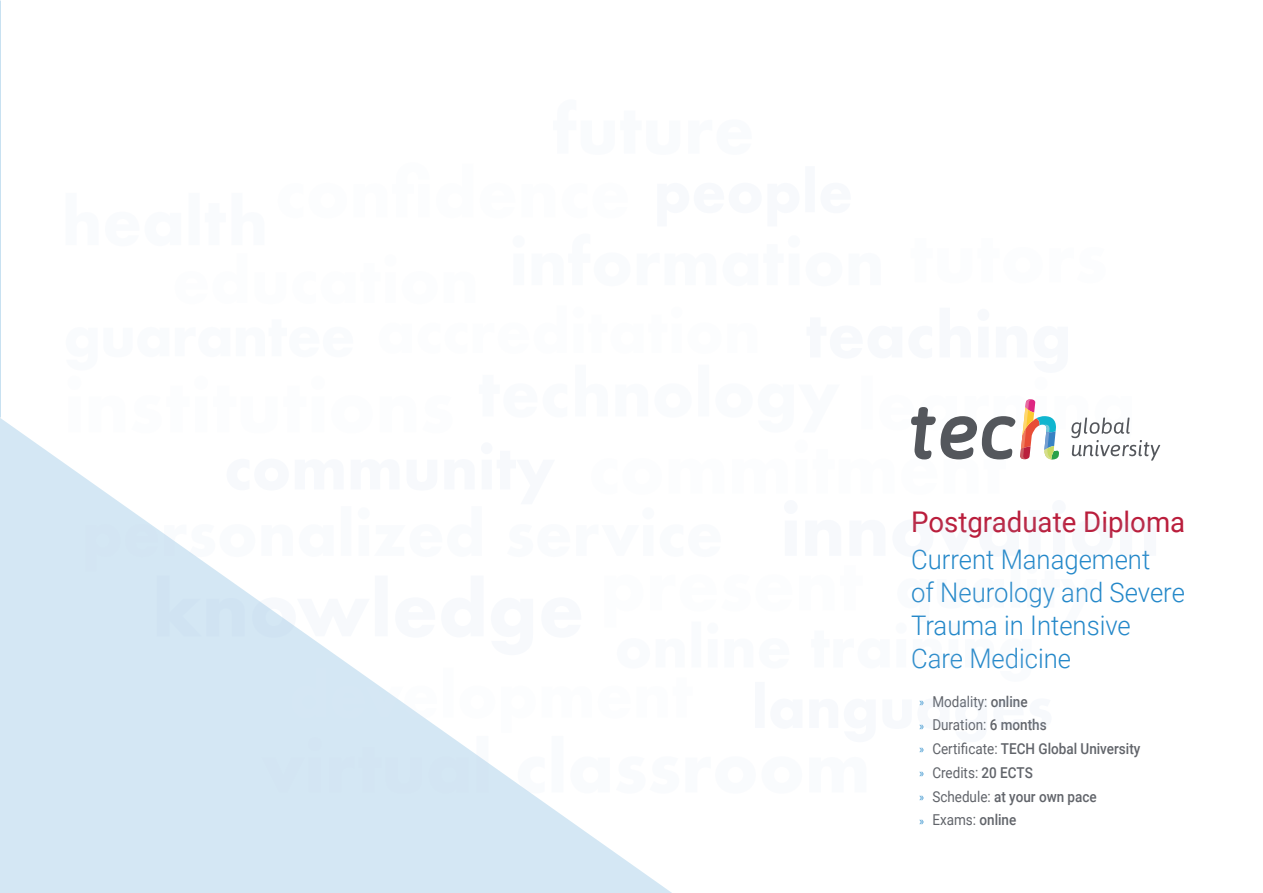
<style>
.page{position:relative;width:1263px;height:893px;background:#fff}
.page>*{position:absolute;margin:0;border:0;box-sizing:border-box;transform-origin:0 0}
.t1{font:28.5px "Roboto";color:#ba1e3c}
.t2{font:300 27px/33px "Roboto";color:#2488c9;scale:.95 1}
.t3{font:500 15px/23.7px "Roboto";color:#61646a;scale:.9 1}
.s1{font-family:"Myriad Pro";font-weight:400;font-size:12px;color:#2488c9}
.s2{font-weight:400}
</style>
<div class="page">
<svg style="left:0;top:418px;width:672px;height:475px;background:#d7e9f4"></svg>
<svg style="left:66px;top:399px;width:1094px;height:395px"></svg>
<h1 class="t1" style="left:911px;top:502px;width:276px">Postgraduate Diploma</h1>
<h2 class="t2" style="left:911px;top:542px;width:290px">Current Management<br>of Neurology and Severe<br>Trauma in Intensive<br>Care Medicine</h2>
<p class="t3" style="left:919px;top:689px;width:247px"><span class="s1">»</span> <span class="s2">Modality:</span> online<br><span class="s1">»</span> <span class="s2">Duration:</span> 6 months<br><span class="s1">»</span> <span class="s2">Certificate:</span> TECH Global University <span class="s1">»</span> <span class="s2">Credits:</span> 20 ECTS<br><span class="s1">»</span> <span class="s2">Schedule:</span> at your own pace<br><span class="s1">»</span> <span class="s2">Exams:</span> online</p>
</div>
